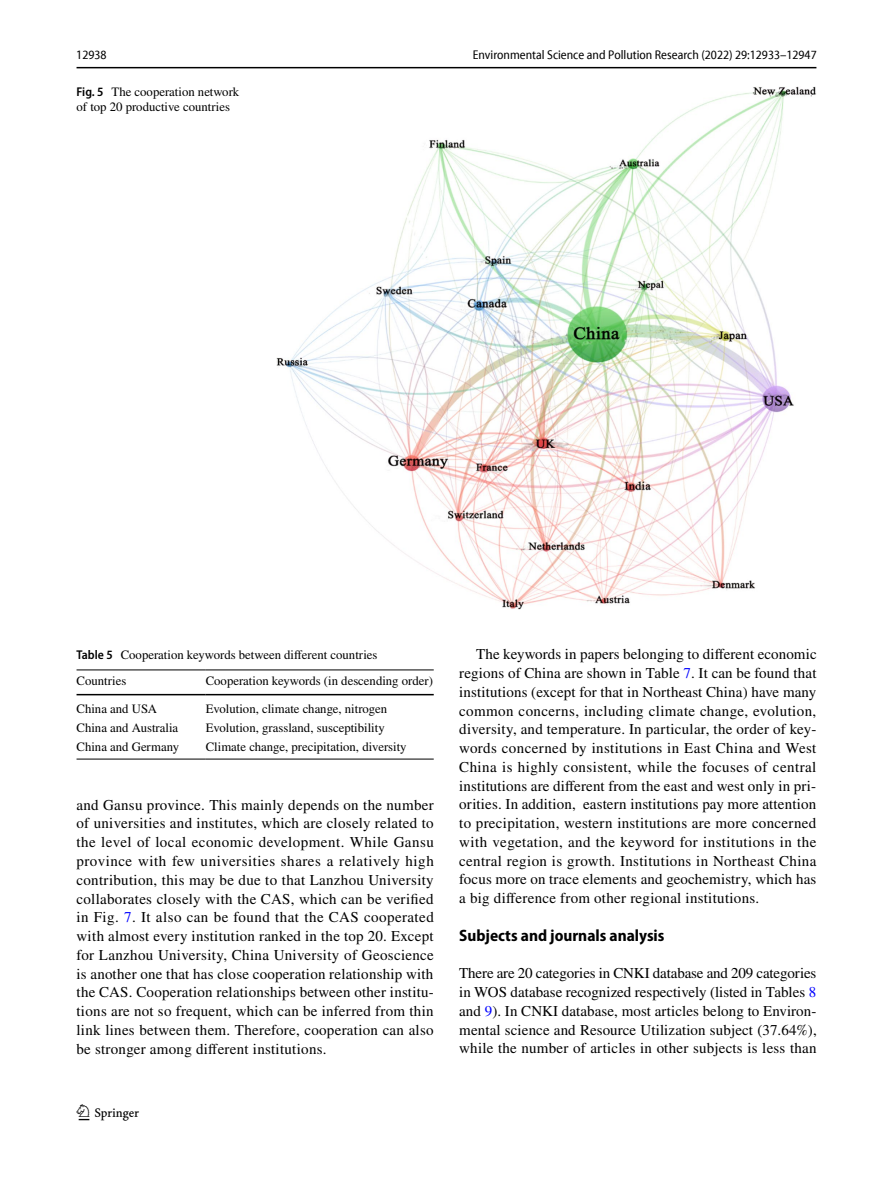
<style>
.page{position:relative;width:893px;height:1187px;background:#fff}
.page>*{position:absolute;margin:0;border:0;box-sizing:border-box;transform-origin:0 0}
.t1{font:22.5px "Springnew Regular 2";color:#000}
.t2{font:700 semi-condensed 16.5px "Myriad Pro";color:#000}
.t3{font:15px/18.8px "STIX";letter-spacing:.02em;color:#000;text-align:justify}
.t4{font:12.75px/15px "STIX";color:#000}
.t5{font:semi-condensed 12.75px "Myriad Pro Unic";color:#000}
.s1{font-family:"Myriad Pro";font-weight:600;font-stretch:semi-condensed}
.s2{color:#00f}
</style>
<div class="page">
<hr style="left:77px;top:67px;width:739px;height:1px;background:#000">
<img style="left:276px;top:87px;width:540px;height:522px">
<hr style="left:77px;top:669px;width:129px;height:1px;background:#000">
<hr style="left:77px;top:693px;width:129px;height:2px;background:#000">
<hr style="left:206px;top:669px;width:228px;height:1px;background:#000">
<hr style="left:206px;top:693px;width:228px;height:2px;background:#000">
<hr style="left:77px;top:758px;width:129px;height:1px;background:#000">
<hr style="left:206px;top:758px;width:228px;height:1px;background:#000">
<p class="t5" style="left:76px;top:50px;width:32px">12938</p>
<p class="t5" style="left:473px;top:50px;width:346px">Environmental Science and Pollution Research (2022) 29:12933–12947</p>
<p class="t4" style="left:77px;top:85px;width:164px"><span class="s1">Fig. 5</span> The cooperation network of top 20 productive countries</p>
<p class="t4" style="left:77px;top:643px;width:302px;line-height:25.5px"><span class="s1">Table 5</span> Cooperation keywords between different countries<br>Countries</p>
<p class="t4" style="left:206px;top:674px;width:229px">Cooperation keywords (in descending order)</p>
<p class="t4" style="left:77px;top:702px;width:82px">China and USA</p>
<p class="t4" style="left:206px;top:702px;width:183px">Evolution, climate change, nitrogen</p>
<p class="t4" style="left:77px;top:720px;width:103px">China and Australia</p>
<p class="t4" style="left:206px;top:720px;width:180px">Evolution, grassland, susceptibility</p>
<p class="t4" style="left:77px;top:739px;width:104px">China and Germany</p>
<p class="t4" style="left:206px;top:739px;width:202px">Climate change, precipitation, diversity</p>
<p class="t3" style="left:77px;top:796px;width:359px">and Gansu province. This mainly depends on the number of universities and institutes, which are closely related to the level of local economic development. While Gansu province with few universities shares a relatively high contribution, this may be due to that Lanzhou University collaborates closely with the CAS, which can be verified in Fig. <span class="s2">7</span>. It also can be found that the CAS cooperated with almost every institution ranked in the top 20. Except for Lanzhou University, China University of Geoscience is another one that has close cooperation relationship with the CAS. Cooperation relationships between other institu&shy;tions are not so frequent, which can be inferred from thin link lines between them. Therefore, cooperation can also be stronger among different institutions.</p>
<h1 class="t1" style="left:79px;top:1104px;width:62px">1 3</h1>
<p class="t3" style="left:459px;top:646px;width:359px;text-indent:17px">The keywords in papers belonging to different economic regions of China are shown in Table <span class="s2">7</span>. It can be found that institutions (except for that in Northeast China) have many common concerns, including climate change, evolution, diversity, and temperature. In particular, the order of key&shy;words concerned by institutions in East China and West China is highly consistent, while the focuses of central institutions are different from the east and west only in pri&shy;orities. In addition, eastern institutions pay more attention to precipitation, western institutions are more concerned with vegetation, and the keyword for institutions in the central region is growth. Institutions in Northeast China focus more on trace elements and geochemistry, which has a big difference from other regional institutions.</p>
<p class="t2" style="left:459px;top:925px;width:207px">Subjects and journals analysis</p>
<p class="t3" style="left:459px;top:964px;width:359px">There are 20 categories in CNKI database and 209 categories in WOS database recognized respectively (listed in Tables <span class="s2">8 </span>and <span class="s2">9</span>). In CNKI database, most articles belong to Environ&shy;mental science and Resource Utilization subject (37.64%), while the number of articles in other subjects is less than</p>
</div>
